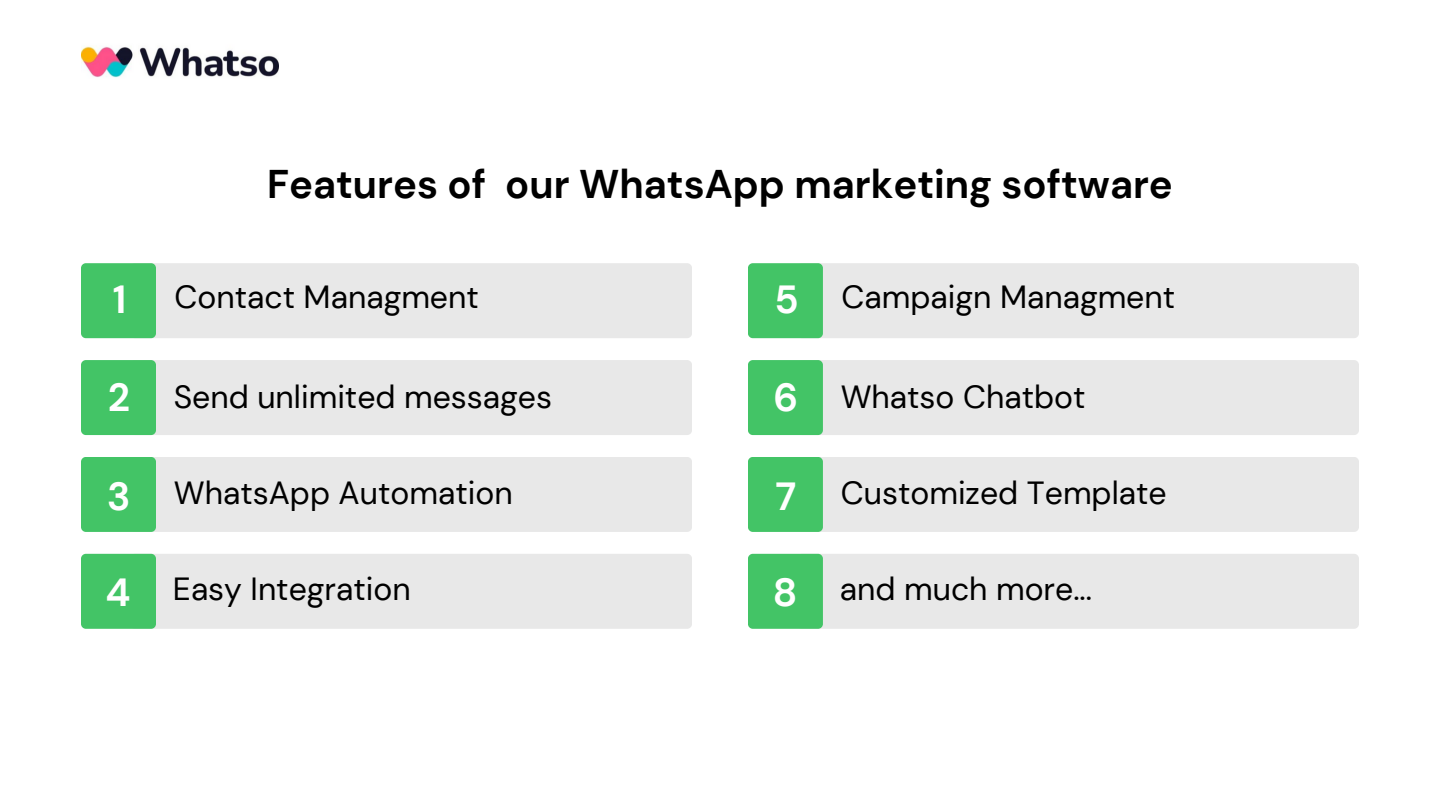
<style>
.page{position:relative;width:1440px;height:810px;background:#fff}
.page>*{position:absolute;margin:0;border:0;box-sizing:border-box;transform-origin:0 0}
.t1{font:700 40px "DM Sans";color:#000}
.t2{font:700 39.1px "DM Sans";color:#fff}
.t3{font:32px "DM Sans";color:#000}
</style>
<div class="page">
<div style="left:797px;top:263px;width:562px;height:75px;background:#e8e8e8;border-radius:5px"></div>
<div style="left:797px;top:457px;width:562px;height:75px;background:#e8e8e8;border-radius:5px"></div>
<div style="left:797px;top:360px;width:562px;height:75px;background:#e8e8e8;border-radius:5px"></div>
<div style="left:797px;top:554px;width:562px;height:75px;background:#e8e8e8;border-radius:5px"></div>
<div style="left:748px;top:263px;width:75px;height:75px;background:#43c466;border-radius:5px"></div>
<div style="left:748px;top:457px;width:75px;height:75px;background:#43c466;border-radius:5px"></div>
<div style="left:748px;top:360px;width:75px;height:75px;background:#43c466;border-radius:5px"></div>
<div style="left:748px;top:554px;width:75px;height:75px;background:#43c466;border-radius:5px"></div>
<div style="left:130px;top:263px;width:562px;height:75px;background:#e8e8e8;border-radius:5px"></div>
<div style="left:130px;top:457px;width:562px;height:75px;background:#e8e8e8;border-radius:5px"></div>
<div style="left:130px;top:360px;width:562px;height:75px;background:#e8e8e8;border-radius:5px"></div>
<div style="left:130px;top:554px;width:562px;height:75px;background:#e8e8e8;border-radius:5px"></div>
<div style="left:81px;top:263px;width:75px;height:75px;background:#43c466;border-radius:5px"></div>
<div style="left:81px;top:457px;width:75px;height:75px;background:#43c466;border-radius:5px"></div>
<div style="left:81px;top:360px;width:75px;height:75px;background:#43c466;border-radius:5px"></div>
<div style="left:81px;top:554px;width:75px;height:75px;background:#43c466;border-radius:5px"></div>
<img style="left:81px;top:46px;width:197px;height:32px">
<p class="t1" style="left:267px;top:158px;width:907px">Features of our WhatsApp marketing software</p>
<p class="t2" style="left:113px;top:275px;width:15px">1</p>
<p class="t3" style="left:175px;top:277px;width:306px">Contact Managment</p>
<p class="t2" style="left:775px;top:275px;width:26px">5</p>
<p class="t3" style="left:842px;top:277px;width:335px">Campaign Managment</p>
<p class="t2" style="left:108px;top:373px;width:24px">2</p>
<p class="t3" style="left:174px;top:376px;width:380px">Send unlimited messages</p>
<p class="t2" style="left:773px;top:373px;width:26px">6</p>
<p class="t3" style="left:841px;top:376px;width:246px">Whatso Chatbot</p>
<p class="t2" style="left:107px;top:471px;width:25px">3</p>
<p class="t3" style="left:174px;top:472px;width:340px">WhatsApp Automation</p>
<p class="t2" style="left:775px;top:471px;width:22px">7</p>
<p class="t3" style="left:841px;top:472px;width:328px">Customized Template</p>
<p class="t2" style="left:106px;top:568px;width:27px">4</p>
<p class="t3" style="left:173px;top:568px;width:239px">Easy Integration</p>
<p class="t2" style="left:773px;top:568px;width:26px">8</p>
<p class="t3" style="left:840px;top:568px;width:254px">and much more...</p>
</div>
